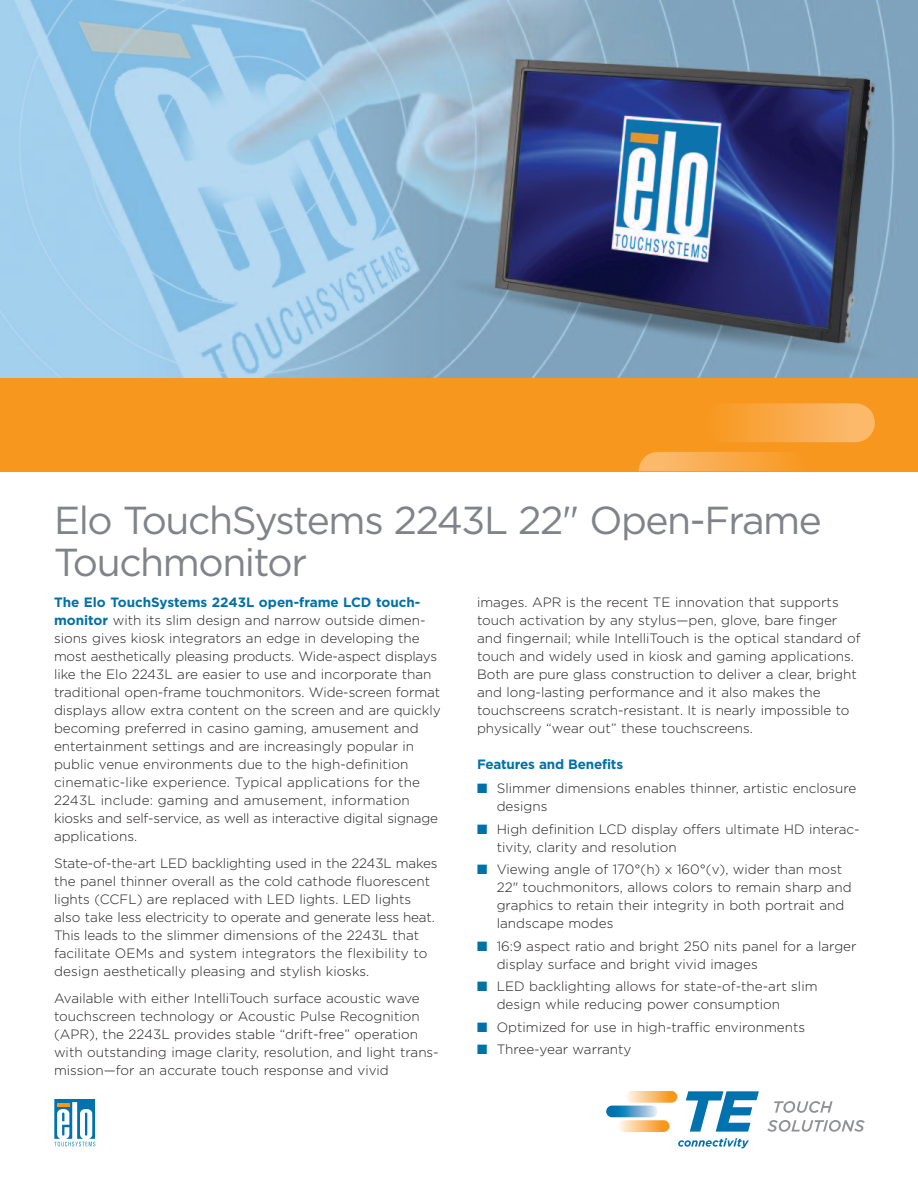
<style>
.page{position:relative;width:918px;height:1188px;background:#fff}
.page>*{position:absolute;margin:0;border:0;box-sizing:border-box;transform-origin:0 0}
.t1{font:39px/42px "Gotham";letter-spacing:-.035em;color:#80838a}
.t2{font:300 13.5px/18px "Gotham";color:#231f20}
.t3{font:700 13.5px "Gotham";letter-spacing:-.015em;color:#0071a7}
.s1{font-weight:700;color:#0071a7}
.s2{color:#0071a7}
</style>
<div class="page">
<img style="left:0;top:0;width:918px;height:378px">
<div style="left:0;top:378px;width:918px;height:93px;background:#f7971d"></div>
<img style="left:704px;top:403px;width:171px;height:39px;border-radius:19px">
<img style="left:639px;top:452px;width:148px;height:19px">
<svg style="left:55px;top:1099px;width:41px;height:48px"></svg>
<svg style="left:54px;top:1099px;width:41px;height:47px"></svg>
<svg style="left:774px;top:1101px;width:59px;height:12px"></svg>
<svg style="left:767px;top:1120px;width:98px;height:12px"></svg>
<svg style="left:626px;top:1091px;width:51px;height:12px"></svg>
<svg style="left:618px;top:1120px;width:51px;height:12px"></svg>
<svg style="left:606px;top:1106px;width:52px;height:11px"></svg>
<svg style="left:686px;top:1091px;width:73px;height:41px"></svg>
<svg style="left:678px;top:1138px;width:71px;height:10px"></svg>
<h1 class="t1" style="left:54px;top:499px;width:770px">Elo TouchSystems 2243L 22" Open-Frame<br>Touchmonitor</h1>
<p class="t2" style="left:54px;top:594px;width:388px"><span class="s1">The Elo TouchSystems 2243L open-frame LCD touch&shy;monitor</span> with its slim design and narrow outside dimen&shy;sions gives kiosk integrators an edge in developing the most aesthetically pleasing products. Wide-aspect displays like the Elo 2243L are easier to use and incorporate than traditional open-frame touchmonitors. Wide-screen format displays allow extra content on the screen and are quickly becoming preferred in casino gaming, amusement and entertainment settings and are increasingly popular in public venue environments due to the high-definition cinematic-like experience. Typical applications for the 2243L include: gaming and amusement, information kiosks and self-service, as well as interactive digital signage applications.</p>
<p class="t2" style="left:54px;top:855px;width:385px">State-of-the-art LED backlighting used in the 2243L makes the panel thinner overall as the cold cathode fluorescent lights (CCFL) are replaced with LED lights. LED lights also take less electricity to operate and generate less heat.<br>This leads to the slimmer dimensions of the 2243L that facilitate OEMs and system integrators the flexibility to design aesthetically pleasing and stylish kiosks.</p>
<p class="t2" style="left:54px;top:990px;width:386px">Available with either IntelliTouch surface acoustic wave touchscreen technology or Acoustic Pulse Recognition (APR), the 2243L provides stable “drift-free” operation with outstanding image clarity, resolution, and light trans&shy;mission—for an accurate touch response and vivid</p>
<p class="t2" style="left:477px;top:594px;width:385px">images. APR is the recent TE innovation that supports touch activation by any stylus—pen, glove, bare finger and fingernail; while IntelliTouch is the optical standard of touch and widely used in kiosk and gaming applications.<br>Both are pure glass construction to deliver a clear, bright and long-lasting performance and it also makes the touchscreens scratch-resistant. It is nearly impossible to physically “wear out” these touchscreens.</p>
<p class="t3" style="left:477px;top:757px;width:148px">Features and Benefits</p>
<p class="t2" style="left:497px;top:780px;width:361px;text-indent:-20px"><span class="s2">■</span> Slimmer dimensions enables thinner, artistic enclosure designs</p>
<p class="t2" style="left:497px;top:820px;width:365px;text-indent:-20px"><span class="s2">■</span> High definition LCD display offers ultimate HD interac&shy;tivity, clarity and resolution</p>
<p class="t2" style="left:497px;top:861px;width:356px;text-indent:-20px"><span class="s2">■</span> Viewing angle of 170°(h) x 160°(v), wider than most 22" touchmonitors, allows colors to remain sharp and graphics to retain their integrity in both portrait and landscape modes</p>
<p class="t2" style="left:497px;top:937px;width:361px;text-indent:-20px"><span class="s2">■</span> 16:9 aspect ratio and bright 250 nits panel for a larger display surface and bright vivid images</p>
<p class="t2" style="left:497px;top:978px;width:322px;text-indent:-20px"><span class="s2">■</span> LED backlighting allows for state-of-the-art slim design while reducing power consumption</p>
<p class="t2" style="left:477px;top:1018px;width:330px"><span class="s2">■</span> Optimized for use in high-traffic environments</p>
<p class="t2" style="left:477px;top:1041px;width:156px"><span class="s2">■</span> Three-year warranty</p>
</div>
